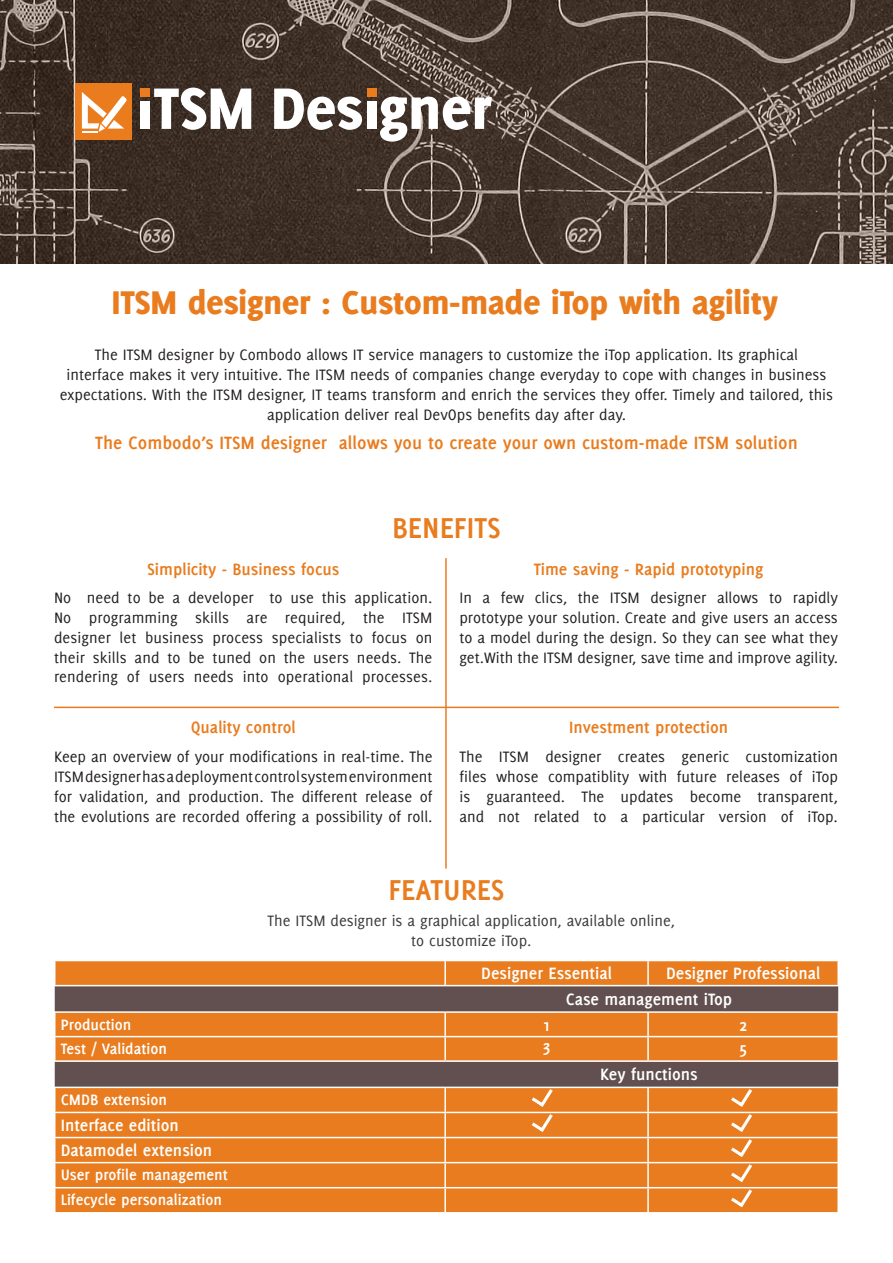
<style>
.page{position:relative;width:893px;height:1263px;background:#fff}
.page>*{position:absolute;margin:0;border:0;box-sizing:border-box;transform-origin:0 0}
.t1{font:800 64.05px "Delicious";color:#fff}
.t2{font:800 36px "Delicious";color:#e87c1e}
.t3{font:700 31.5px "Delicious";color:#e87c1e}
.t4{font:700 19.5px "Delicious";color:#e87c1e}
.t5{font:700 18px "Delicious";color:#fff}
.t6{font:700 18px "Delicious";color:#e87c1e}
.t7{font:16.5px/19.8px "Delicious";color:#231f20;text-align:justify}
.t8{font:700 16.5px "Delicious";color:#fff}
.t9{font:16.5px "Delicious";color:#393939}
</style>
<div class="page">
<img style="left:0;top:0;width:893px;height:264px">
<hr style="left:445px;top:558px;width:2px;height:310px;background:#e87c1e">
<hr style="left:54px;top:707px;width:785px;height:1px;background:#e87c1e">
<svg style="left:56px;top:961px;width:781px;height:24px;background:#e87e21"></svg>
<div style="left:55px;top:986px;width:783px;height:100px;background:#625050"></div>
<div style="left:56px;top:1013px;width:781px;height:47px;background:#e87c1e"></div>
<div style="left:56px;top:1088px;width:781px;height:124px;background:#e87c1e"></div>
<hr style="left:444px;top:1088px;width:2px;height:24px;background:#fff">
<hr style="left:647px;top:1088px;width:2px;height:24px;background:#fff">
<hr style="left:54px;top:1112px;width:391px;height:1px;background:#fff">
<hr style="left:445px;top:1112px;width:203px;height:1px;background:#fff">
<hr style="left:444px;top:1113px;width:2px;height:24px;background:#fff">
<hr style="left:648px;top:1112px;width:191px;height:1px;background:#fff">
<hr style="left:647px;top:1113px;width:2px;height:24px;background:#fff">
<hr style="left:54px;top:1137px;width:391px;height:1px;background:#fff">
<hr style="left:445px;top:1137px;width:203px;height:1px;background:#fff">
<hr style="left:444px;top:1138px;width:2px;height:24px;background:#fff">
<hr style="left:648px;top:1137px;width:191px;height:1px;background:#fff">
<hr style="left:647px;top:1138px;width:2px;height:24px;background:#fff">
<hr style="left:54px;top:1162px;width:391px;height:1px;background:#fff">
<hr style="left:445px;top:1162px;width:203px;height:1px;background:#fff">
<hr style="left:444px;top:1163px;width:2px;height:24px;background:#fff">
<hr style="left:648px;top:1162px;width:191px;height:1px;background:#fff">
<hr style="left:647px;top:1163px;width:2px;height:24px;background:#fff">
<hr style="left:54px;top:1187px;width:391px;height:1px;background:#fff">
<hr style="left:445px;top:1187px;width:203px;height:1px;background:#fff">
<hr style="left:444px;top:1188px;width:2px;height:24px;background:#fff">
<hr style="left:648px;top:1187px;width:191px;height:1px;background:#fff">
<hr style="left:647px;top:1188px;width:2px;height:24px;background:#fff">
<hr style="left:54px;top:1011px;width:391px;height:2px;background:#fff">
<hr style="left:54px;top:1013px;width:2px;height:23px;background:#fff">
<hr style="left:445px;top:1011px;width:203px;height:2px;background:#fff">
<hr style="left:444px;top:1013px;width:2px;height:23px;background:#fff">
<hr style="left:648px;top:1011px;width:191px;height:2px;background:#fff">
<hr style="left:647px;top:1013px;width:2px;height:23px;background:#fff">
<hr style="left:837px;top:1013px;width:2px;height:23px;background:#fff">
<hr style="left:54px;top:1036px;width:391px;height:1px;background:#fff">
<hr style="left:54px;top:1037px;width:2px;height:23px;background:#fff">
<hr style="left:445px;top:1036px;width:203px;height:1px;background:#fff">
<hr style="left:444px;top:1037px;width:2px;height:23px;background:#fff">
<hr style="left:648px;top:1036px;width:191px;height:1px;background:#fff">
<hr style="left:647px;top:1037px;width:2px;height:23px;background:#fff">
<hr style="left:837px;top:1037px;width:2px;height:23px;background:#fff">
<hr style="left:54px;top:1060px;width:391px;height:2px;background:#fff">
<hr style="left:445px;top:1060px;width:203px;height:2px;background:#fff">
<hr style="left:648px;top:1060px;width:191px;height:2px;background:#fff">
<hr style="left:444px;top:961px;width:2px;height:24px;background:#fff">
<hr style="left:647px;top:961px;width:2px;height:24px;background:#fff">
<svg style="left:532px;top:1089px;width:21px;height:18px"></svg>
<svg style="left:731px;top:1089px;width:21px;height:18px"></svg>
<svg style="left:532px;top:1114px;width:21px;height:18px"></svg>
<svg style="left:731px;top:1114px;width:21px;height:18px"></svg>
<svg style="left:731px;top:1139px;width:21px;height:18px"></svg>
<svg style="left:731px;top:1164px;width:21px;height:18px"></svg>
<svg style="left:731px;top:1189px;width:21px;height:18px"></svg>
<div style="left:75px;top:84px;width:56px;height:56px;background:#ea7c1d"></div>
<div style="left:367px;top:102px;width:10px;height:27px;background:#fff"></div>
<div style="left:367px;top:89px;width:9px;height:8px;background:#ea7c1d"></div>
<div style="left:140px;top:102px;width:9px;height:27px;background:#fff"></div>
<div style="left:140px;top:89px;width:9px;height:8px;background:#ea7c1d"></div>
<svg style="left:82px;top:92px;width:45px;height:40px"></svg>
<p class="t1" style="left:153px;top:71px;width:340px">TSM Des gner</p>
<p class="t2" style="left:112px;top:281px;width:668px">ITSM designer : Custom-made iTop with agility</p>
<p class="t7" style="left:95px;top:345px;width:705px">The ITSM designer by Combodo allows IT service managers to customize the iTop application. Its graphical</p>
<p class="t7" style="left:60px;top:364px;width:775px;text-align:center">interface makes it very intuitive. The ITSM needs of companies change everyday to cope with changes in business expectations. With the ITSM designer, IT teams transform and enrich the services they offer. Timely and tailored, this application deliver real DevOps benefits day after day.</p>
<p class="t4" style="left:95px;top:432px;width:704px">The Combodo’s ITSM designer allows you to create your own custom-made ITSM solution</p>
<p class="t3" style="left:392px;top:510px;width:110px">BENEFITS</p>
<p class="t6" style="left:147px;top:558px;width:194px">Simplicity - Business focus</p>
<p class="t7" style="left:54px;top:588px;width:380px">No need to be a developer to use this application.<br>No programming skills are required, the ITSM designer let business process specialists to focus on their skills and to be tuned on the users needs. The rendering of users needs into operational processes.</p>
<p class="t6" style="left:534px;top:558px;width:231px">Time saving - Rapid prototyping</p>
<p class="t7" style="left:459px;top:588px;width:380px">In a few clics, the ITSM designer allows to rapidly prototype your solution. Create and give users an access to a model during the design. So they can see what they get.With the ITSM designer, save time and improve agility.</p>
<p class="t6" style="left:191px;top:717px;width:106px">Quality control</p>
<p class="t6" style="left:569px;top:717px;width:160px">Investment protection</p>
<p class="t7" style="left:54px;top:746px;width:380px">Keep an overview of your modifications in real-time. The ITSM designer has a deployment control system environment for validation, and production. The different release of the evolutions are recorded offering a possibility of roll.</p>
<p class="t7" style="left:459px;top:746px;width:380px">The ITSM designer creates generic customization files whose compatiblity with future releases of iTop is guaranteed. The updates become transparent, and not related to a particular version of iTop.</p>
<p class="t3" style="left:388px;top:872px;width:118px">FEATURES</p>
<p class="t9" style="left:268px;top:912px;width:409px">The ITSM designer is a graphical application, available online,</p>
<p class="t9" style="left:411px;top:931px;width:122px">to customize iTop.</p>
<p class="t5" style="left:481px;top:963px;width:132px">Designer Essential</p>
<p class="t5" style="left:666px;top:963px;width:156px">Designer Professional</p>
<p class="t5" style="left:566px;top:989px;width:168px">Case management iTop</p>
<p class="t8" style="left:61px;top:1015px;width:72px">Production</p>
<p class="t5" style="left:543px;top:1014px;width:10px">1</p>
<p class="t5" style="left:739px;top:1014px;width:10px">2</p>
<p class="t8" style="left:61px;top:1039px;width:108px">Test / Validation</p>
<p class="t5" style="left:543px;top:1036px;width:10px">3</p>
<p class="t5" style="left:739px;top:1037px;width:10px">5</p>
<p class="t5" style="left:600px;top:1063px;width:99px">Key functions</p>
<p class="t8" style="left:61px;top:1090px;width:108px">CMDB extension</p>
<p class="t5" style="left:61px;top:1115px;width:120px">Interface edition</p>
<p class="t5" style="left:61px;top:1140px;width:153px">Datamodel extension</p>
<p class="t8" style="left:61px;top:1165px;width:169px">User profile management</p>
<p class="t8" style="left:61px;top:1190px;width:163px">Lifecycle personalization</p>
</div>
